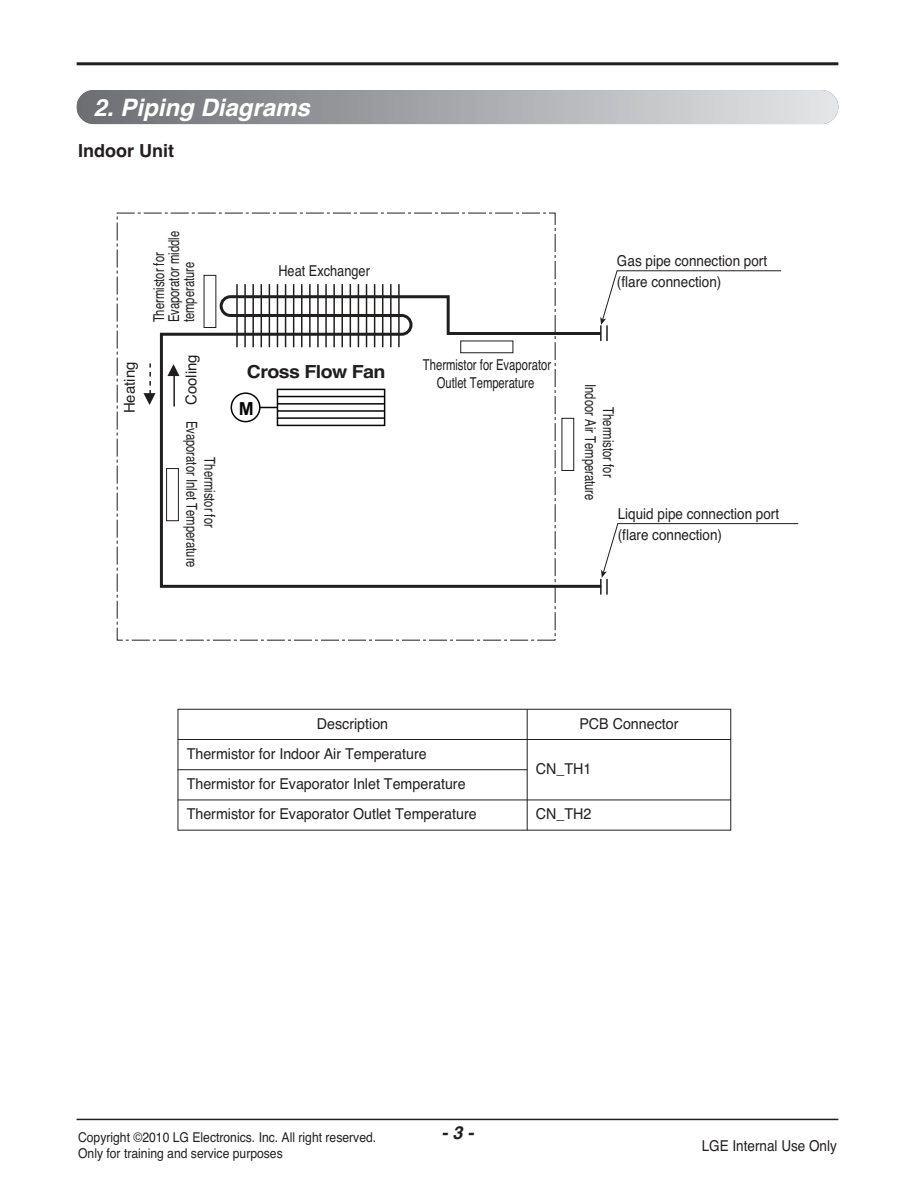
<style>
.page{position:relative;width:915px;height:1191px;background:#fff}
.page>*{position:absolute;margin:0;border:0;box-sizing:border-box;transform-origin:0 0}
.t1{font:italic 700 24px "Helvetica";color:#fff}
.t2{font:700 18px "Helvetica";letter-spacing:-.03em;color:#211e1e;scale:1.09 1}
.t3{font:700 18px "Helvetica";color:#231f20}
.t4{font:italic 700 18px "Helvetica";color:#231f20}
.t5{font:700 18px "Arial";color:#060706}
.t6{font:15px/18px "Helvetica";color:#211e1e;text-align:center;scale:.75 1}
.t7{font:15px/30.2px "Helvetica";color:#231f20;scale:.95 1}
.t8{font:15px/21px "Helvetica";color:#211e1e;scale:.9 1}
.t9{font:15px "Helvetica";color:#231f20;scale:.9 1}
.t10{font:15px "Helvetica";color:#211e1e}
.t11{font:15px "Helvetica";color:#211e1e;scale:.85 1}
.t12{font:13.5px "Helvetica";color:#231f20;scale:.9 1}
</style>
<div class="page">
<hr style="left:77px;top:62px;width:761px;height:3px;background:#231f20">
<hr style="left:77px;top:1118px;width:761px;height:2px;background:#231f20">
<div style="left:77px;top:90px;width:761px;height:34px;background:linear-gradient(to right,#6b6d71,#e4e5e7);border-radius:17px"></div>
<svg style="left:159px;top:294px;width:441px;height:295px"></svg>
<hr style="left:236px;top:284px;width:2px;height:63px;background:#211e1e">
<hr style="left:244px;top:284px;width:2px;height:63px;background:#211e1e">
<hr style="left:252px;top:284px;width:2px;height:63px;background:#211e1e">
<hr style="left:260px;top:284px;width:2px;height:63px;background:#211e1e">
<hr style="left:268px;top:284px;width:2px;height:63px;background:#211e1e">
<hr style="left:276px;top:284px;width:2px;height:63px;background:#211e1e">
<hr style="left:285px;top:284px;width:1px;height:63px;background:#211e1e">
<hr style="left:293px;top:284px;width:1px;height:63px;background:#211e1e">
<hr style="left:301px;top:284px;width:1px;height:63px;background:#211e1e">
<hr style="left:309px;top:284px;width:1px;height:63px;background:#211e1e">
<hr style="left:317px;top:284px;width:1px;height:63px;background:#211e1e">
<hr style="left:325px;top:284px;width:2px;height:63px;background:#211e1e">
<hr style="left:333px;top:284px;width:2px;height:63px;background:#211e1e">
<hr style="left:341px;top:284px;width:2px;height:63px;background:#211e1e">
<hr style="left:349px;top:284px;width:2px;height:63px;background:#211e1e">
<hr style="left:357px;top:284px;width:2px;height:63px;background:#211e1e">
<hr style="left:365px;top:284px;width:2px;height:63px;background:#211e1e">
<hr style="left:374px;top:284px;width:1px;height:63px;background:#211e1e">
<hr style="left:382px;top:284px;width:1px;height:63px;background:#211e1e">
<hr style="left:390px;top:284px;width:1px;height:63px;background:#211e1e">
<hr style="left:398px;top:284px;width:1px;height:63px;background:#211e1e">
<svg style="left:600px;top:270px;width:181px;height:71px"></svg>
<svg style="left:600px;top:523px;width:197px;height:71px"></svg>
<svg style="left:167px;top:364px;width:12px;height:12px"></svg>
<hr style="left:173px;top:375px;width:2px;height:31px;background:#211e1e">
<svg style="left:143px;top:363px;width:12px;height:42px"></svg>
<div style="left:460px;top:341px;width:52px;height:12px;background:#fff"></div>
<div style="left:460px;top:340px;width:53px;height:13px;border:1px solid #211e1e"></div>
<div style="left:204px;top:275px;width:12px;height:52px;background:#fff"></div>
<div style="left:166px;top:468px;width:12px;height:53px;background:#fff"></div>
<div style="left:166px;top:468px;width:13px;height:53px;border:1px solid #211e1e"></div>
<div style="left:561px;top:418px;width:12px;height:52px;background:#fff"></div>
<div style="left:561px;top:418px;width:13px;height:53px;border:1px solid #211e1e"></div>
<div style="left:231px;top:393px;width:29px;height:28px;background:#fff;border-radius:50%"></div>
<div style="left:230px;top:392px;width:30px;height:30px;border:2px solid #060706;border-radius:50%"></div>
<div style="left:277px;top:389px;width:107px;height:36px;background:#fff"></div>
<div style="left:276px;top:389px;width:109px;height:37px;border:2px solid #060706"></div>
<hr style="left:277px;top:396px;width:107px;height:1px;background:#060706">
<hr style="left:277px;top:403px;width:107px;height:1px;background:#060706">
<hr style="left:277px;top:410px;width:107px;height:2px;background:#060706">
<hr style="left:277px;top:417px;width:107px;height:2px;background:#060706">
<svg style="left:260px;top:407px;width:17px;height:1px"></svg>
<hr style="left:178px;top:709px;width:1px;height:121px;background:#231f20">
<hr style="left:526px;top:709px;width:1px;height:121px;background:#231f20">
<hr style="left:730px;top:709px;width:1px;height:121px;background:#231f20">
<hr style="left:178px;top:709px;width:552px;height:1px;background:#231f20">
<hr style="left:178px;top:739px;width:552px;height:1px;background:#231f20">
<hr style="left:178px;top:769px;width:349px;height:1px;background:#231f20">
<hr style="left:178px;top:799px;width:552px;height:1px;background:#231f20">
<hr style="left:178px;top:830px;width:552px;height:1px;background:#231f20">
<h1 class="t1" style="left:94px;top:98px;width:218px">2. Piping Diagrams</h1>
<p class="t3" style="left:78px;top:144px;width:97px">Indoor Unit</p>
<p class="t10" style="left:124px;top:413px;width:53px;rotate:-90deg">Heating</p>
<p class="t6" style="left:153px;top:322px;width:123px;line-height:15px;text-align:left;rotate:-90deg">Thermistor for<br>Evaporator middle temperature</p>
<p class="t10" style="left:186px;top:405px;width:52px;rotate:-90deg">Cooling</p>
<p class="t6" style="left:217px;top:420px;width:197px;rotate:90deg">Thermistor for<br>Evaporator Inlet Temperature</p>
<p class="t11" style="left:278px;top:265px;width:109px">Heat Exchanger</p>
<p class="t2" style="left:247px;top:365px;width:129px">Cross Flow Fan</p>
<p class="t5" style="left:239px;top:398px;width:16px">M</p>
<p class="t6" style="left:423px;top:357px;width:172px">Thermistor for Evaporator<br>Outlet Temperature</p>
<p class="t8" style="left:616px;top:252px;width:168px">Gas pipe connection port (flare connection)</p>
<p class="t6" style="left:615px;top:384px;width:157px;rotate:90deg">Thermistor for<br>Indoor Air Temperature</p>
<p class="t8" style="left:617px;top:504px;width:181px">Liquid pipe connection port (flare connection)</p>
<p class="t7" style="left:317px;top:710px;width:76px">Description</p>
<p class="t7" style="left:579px;top:710px;width:106px">PCB Connector</p>
<p class="t7" style="left:187px;top:740px;width:254px">Thermistor for Indoor Air Temperature</p>
<p class="t7" style="left:535px;top:755px;width:60px">CN_TH1</p>
<p class="t7" style="left:187px;top:770px;width:306px">Thermistor for Evaporator Inlet Temperature<br>Thermistor for Evaporator Outlet Temperature</p>
<p class="t7" style="left:535px;top:800px;width:60px">CN_TH2</p>
<p class="t12" style="left:78px;top:1132px;width:332px">Copyright ©2010 LG Electronics. Inc. All right reserved.</p>
<p class="t4" style="left:441px;top:1126px;width:33px">- 3 -</p>
<p class="t12" style="left:78px;top:1148px;width:229px">Only for training and service purposes</p>
<p class="t9" style="left:701px;top:1139px;width:152px">LGE Internal Use Only</p>
</div>
